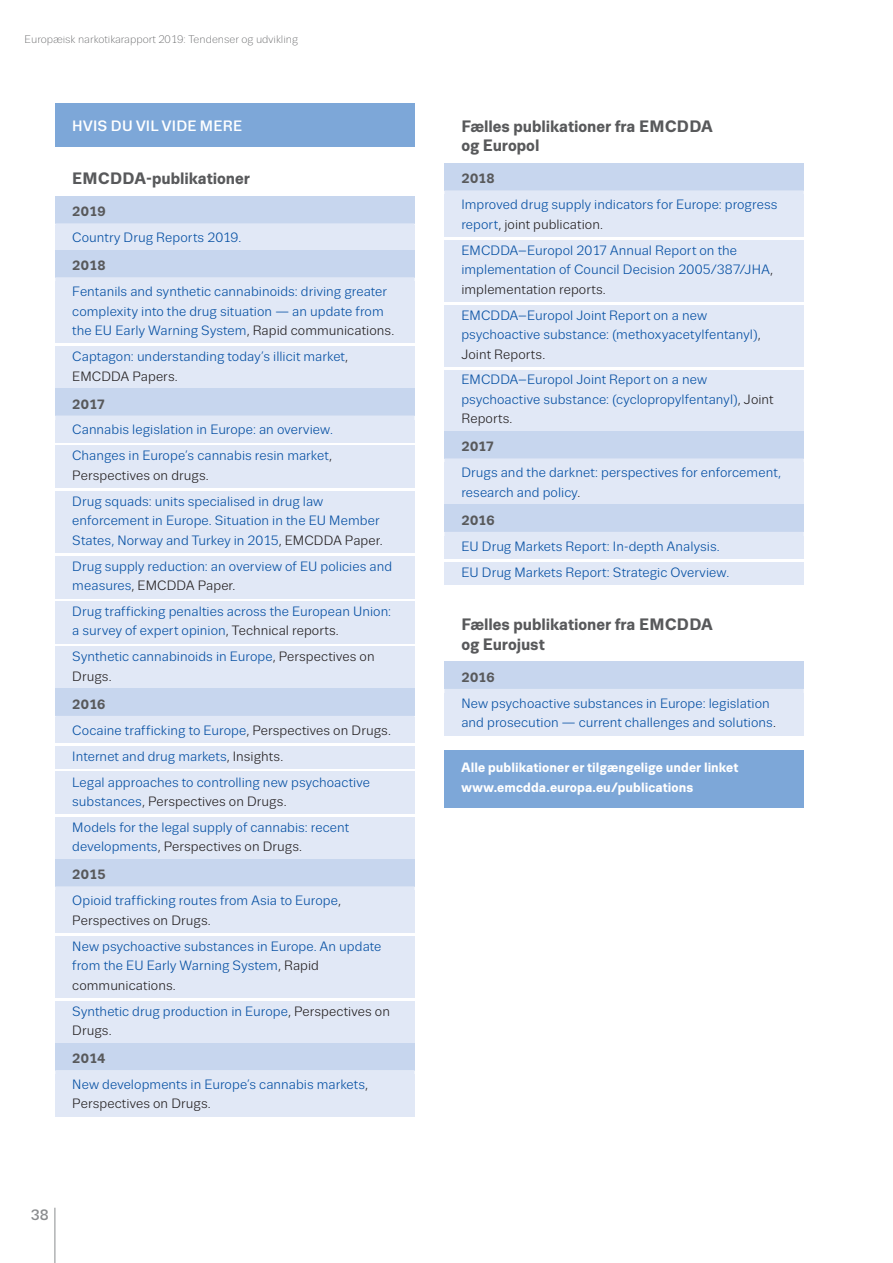
<style>
.page{position:relative;width:893px;height:1263px;background:#fff}
.page>*{position:absolute;margin:0;border:0;box-sizing:border-box;transform-origin:0 0}
.FOM_title{font:700 16.5px/19.5px "Trivia Sans";color:#58595b}
.FOM_header_blue{font:500 15px "Trivia Sans";letter-spacing:.015em;color:#fff}
.t1{font:500 15px "Trivia Sans";color:#8a8c8e}
.FOM_body_blue{font:13.5px/19.5px "Trivia Sans";letter-spacing:.005em;color:#034ea2}
.FOM_footer_blue{font:700 13.5px/19.5px "Trivia Sans";letter-spacing:.005em;color:#fff}
.FOM_year_blue{font:700 13.5px "Trivia Sans";color:#58595b}
.t2{font:300 10.95px "Trivia Sans";color:#58595b}
.s1{color:#231f20}
</style>
<div class="page">
<hr style="left:55px;top:1208px;width:1px;height:55px;background:#8a8c8e">
<div style="left:55px;top:103px;width:360px;height:44px;background:#7da7d8"></div>
<div style="left:55px;top:196px;width:360px;height:27px;background:#c7d6ee"></div>
<div style="left:55px;top:223px;width:360px;height:5px;background:#e1e8f6"></div>
<div style="left:55px;top:225px;width:360px;height:25px;background:#e1e8f6"></div>
<div style="left:55px;top:250px;width:360px;height:27px;background:#c7d6ee"></div>
<div style="left:55px;top:277px;width:360px;height:5px;background:#e1e8f6"></div>
<div style="left:55px;top:281px;width:360px;height:62px;background:#e1e8f6"></div>
<div style="left:55px;top:346px;width:360px;height:43px;background:#e1e8f6"></div>
<div style="left:55px;top:388px;width:360px;height:28px;background:#c7d6ee"></div>
<div style="left:55px;top:415px;width:360px;height:5px;background:#e1e8f6"></div>
<div style="left:55px;top:420px;width:360px;height:23px;background:#e1e8f6"></div>
<div style="left:55px;top:445px;width:360px;height:43px;background:#e1e8f6"></div>
<div style="left:55px;top:491px;width:360px;height:62px;background:#e1e8f6"></div>
<div style="left:55px;top:556px;width:360px;height:42px;background:#e1e8f6"></div>
<div style="left:55px;top:601px;width:360px;height:43px;background:#e1e8f6"></div>
<div style="left:55px;top:647px;width:360px;height:42px;background:#e1e8f6"></div>
<div style="left:55px;top:689px;width:360px;height:27px;background:#c7d6ee"></div>
<hr style="left:55px;top:716px;width:360px;height:4px;background:#e1e8f6">
<div style="left:55px;top:718px;width:360px;height:25px;background:#e1e8f6"></div>
<div style="left:55px;top:746px;width:360px;height:23px;background:#e1e8f6"></div>
<div style="left:55px;top:772px;width:360px;height:42px;background:#e1e8f6"></div>
<div style="left:55px;top:817px;width:360px;height:42px;background:#e1e8f6"></div>
<div style="left:55px;top:859px;width:360px;height:27px;background:#c7d6ee"></div>
<div style="left:55px;top:886px;width:360px;height:5px;background:#e1e8f6"></div>
<div style="left:55px;top:890px;width:360px;height:43px;background:#e1e8f6"></div>
<div style="left:55px;top:936px;width:360px;height:62px;background:#e1e8f6"></div>
<div style="left:55px;top:1001px;width:360px;height:42px;background:#e1e8f6"></div>
<div style="left:55px;top:1043px;width:360px;height:27px;background:#c7d6ee"></div>
<hr style="left:55px;top:1070px;width:360px;height:4px;background:#e1e8f6">
<div style="left:55px;top:1074px;width:360px;height:42px;background:#e1e8f6"></div>
<div style="left:444px;top:163px;width:360px;height:27px;background:#c7d6ee"></div>
<div style="left:444px;top:190px;width:360px;height:5px;background:#e1e8f6"></div>
<div style="left:444px;top:195px;width:360px;height:42px;background:#e1e8f6"></div>
<div style="left:444px;top:240px;width:360px;height:62px;background:#e1e8f6"></div>
<div style="left:444px;top:305px;width:360px;height:62px;background:#e1e8f6"></div>
<div style="left:444px;top:370px;width:360px;height:62px;background:#e1e8f6"></div>
<div style="left:444px;top:431px;width:360px;height:28px;background:#c7d6ee"></div>
<div style="left:444px;top:458px;width:360px;height:5px;background:#e1e8f6"></div>
<div style="left:444px;top:463px;width:360px;height:42px;background:#e1e8f6"></div>
<div style="left:444px;top:505px;width:360px;height:27px;background:#c7d6ee"></div>
<hr style="left:444px;top:532px;width:360px;height:4px;background:#e1e8f6">
<div style="left:444px;top:536px;width:360px;height:23px;background:#e1e8f6"></div>
<div style="left:444px;top:562px;width:360px;height:23px;background:#e1e8f6"></div>
<div style="left:444px;top:662px;width:360px;height:27px;background:#c7d6ee"></div>
<hr style="left:444px;top:689px;width:360px;height:4px;background:#e1e8f6">
<div style="left:444px;top:693px;width:360px;height:42px;background:#e1e8f6"></div>
<div style="left:444px;top:750px;width:360px;height:57px;background:#7da7d8"></div>
<p class="t2" style="left:25px;top:33px;width:275px">Europæisk narkotikarapport 2019: Tendenser og udvikling</p>
<p class="FOM_header_blue" style="left:72px;top:117px;width:171px">HVIS DU VIL VIDE MERE</p>
<p class="FOM_title" style="left:72px;top:169px;width:179px">EMCDDA-publikationer</p>
<p class="FOM_year_blue" style="left:72px;top:204px;width:35px">2019</p>
<p class="FOM_body_blue" style="left:72px;top:228px;width:171px">Country Drug Reports 2019.</p>
<p class="FOM_year_blue" style="left:72px;top:258px;width:35px">2018</p>
<p class="FOM_body_blue" style="left:72px;top:282px;width:323px">Fentanils and synthetic cannabinoids: driving greater complexity into the drug situation — an update from the EU Early Warning System<span class="s1">, Rapid communications.</span></p>
<p class="FOM_body_blue" style="left:72px;top:347px;width:277px">Captagon: understanding today’s illicit market<span class="s1">,<br>EMCDDA Papers.</span></p>
<p class="FOM_year_blue" style="left:72px;top:396px;width:34px">2017</p>
<p class="FOM_body_blue" style="left:72px;top:420px;width:262px">Cannabis legislation in Europe: an overview.</p>
<p class="FOM_body_blue" style="left:72px;top:446px;width:261px">Changes in Europe’s cannabis resin market<span class="s1">,<br>Perspectives on drugs.</span></p>
<p class="FOM_body_blue" style="left:72px;top:492px;width:312px">Drug squads: units specialised in drug law enforcement in Europe. Situation in the EU Member<br>States, Norway and Turkey in 2015<span class="s1">, EMCDDA Paper.</span></p>
<p class="FOM_body_blue" style="left:72px;top:556px;width:321px">Drug supply reduction: an overview of EU policies and measures<span class="s1">, EMCDDA Paper.</span></p>
<p class="FOM_body_blue" style="left:72px;top:602px;width:320px">Drug trafficking penalties across the European Union: a survey of expert opinion<span class="s1">, Technical reports.</span></p>
<p class="FOM_body_blue" style="left:72px;top:647px;width:304px">Synthetic cannabinoids in Europe<span class="s1">, Perspectives on<br>Drugs.</span></p>
<p class="FOM_year_blue" style="left:72px;top:697px;width:35px">2016</p>
<p class="FOM_body_blue" style="left:72px;top:721px;width:320px">Cocaine trafficking to Europe<span class="s1">, Perspectives on Drugs.</span></p>
<p class="FOM_body_blue" style="left:72px;top:746px;width:212px">Internet and drug markets<span class="s1">, Insights.</span></p>
<p class="FOM_body_blue" style="left:72px;top:772px;width:299px">Legal approaches to controlling new psychoactive substances<span class="s1">, Perspectives on Drugs.</span></p>
<p class="FOM_body_blue" style="left:72px;top:818px;width:278px">Models for the legal supply of cannabis: recent developments<span class="s1">, Perspectives on Drugs.</span></p>
<p class="FOM_year_blue" style="left:72px;top:867px;width:35px">2015</p>
<p class="FOM_body_blue" style="left:72px;top:891px;width:270px">Opioid trafficking routes from Asia to Europe<span class="s1">,<br>Perspectives on Drugs.</span></p>
<p class="FOM_body_blue" style="left:72px;top:936px;width:311px">New psychoactive substances in Europe. An update from the EU Early Warning System<span class="s1">, Rapid communications.</span></p>
<p class="FOM_body_blue" style="left:72px;top:1001px;width:319px">Synthetic drug production in Europe<span class="s1">, Perspectives on<br>Drugs.</span></p>
<p class="FOM_year_blue" style="left:72px;top:1051px;width:35px">2014</p>
<p class="FOM_body_blue" style="left:72px;top:1075px;width:297px">New developments in Europe’s cannabis markets<span class="s1">,<br>Perspectives on Drugs.</span></p>
<p class="t1" style="left:31px;top:1207px;width:19px">38</p>
<p class="FOM_title" style="left:461px;top:117px;width:253px">Fælles publikationer fra EMCDDA og Europol</p>
<p class="FOM_year_blue" style="left:461px;top:171px;width:35px">2018</p>
<p class="FOM_body_blue" style="left:461px;top:195px;width:318px">Improved drug supply indicators for Europe: progress report<span class="s1">, joint publication.</span></p>
<p class="FOM_body_blue" style="left:461px;top:241px;width:313px">EMCDDA–Europol 2017 Annual Report on the implementation of Council Decision 2005/387/JHA<span class="s1">, implementation reports.</span></p>
<p class="FOM_body_blue" style="left:461px;top:305px;width:301px">EMCDDA–Europol Joint Report on a new psychoactive substance: (methoxyacetylfentanyl)<span class="s1">,<br>Joint Reports.</span></p>
<p class="FOM_body_blue" style="left:461px;top:370px;width:314px">EMCDDA–Europol Joint Report on a new psychoactive substance: (cyclopropylfentanyl)<span class="s1">, Joint<br>Reports.</span></p>
<p class="FOM_year_blue" style="left:461px;top:439px;width:34px">2017</p>
<p class="FOM_body_blue" style="left:461px;top:463px;width:321px">Drugs and the darknet: perspectives for enforcement, research and policy<span class="s1">.</span></p>
<p class="FOM_year_blue" style="left:461px;top:513px;width:35px">2016</p>
<p class="FOM_body_blue" style="left:461px;top:537px;width:260px">EU Drug Markets Report: In-depth Analysis.</p>
<p class="FOM_body_blue" style="left:461px;top:562px;width:269px">EU Drug Markets Report: Strategic Overview.</p>
<p class="FOM_title" style="left:461px;top:615px;width:253px">Fælles publikationer fra EMCDDA og Eurojust</p>
<p class="FOM_year_blue" style="left:461px;top:670px;width:35px">2016</p>
<p class="FOM_body_blue" style="left:461px;top:694px;width:316px">New psychoactive substances in Europe: legislation and prosecution — current challenges and solutions<span class="s1">.</span></p>
<p class="FOM_footer_blue" style="left:461px;top:758px;width:278px">Alle publikationer er tilgængelige under linket www.emcdda.europa.eu/publications</p>
</div>
